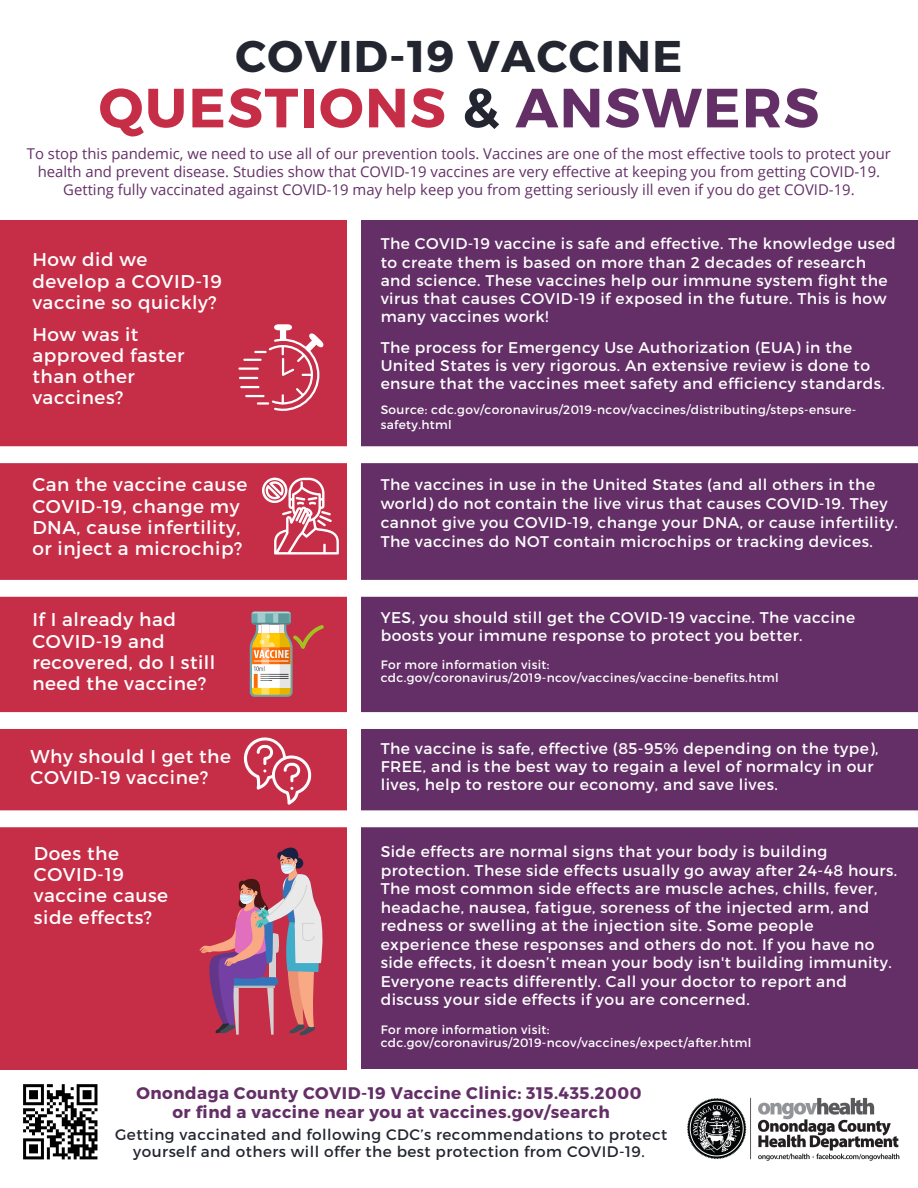
<style>
.page{position:relative;width:918px;height:1188px;background:#fff}
.page>*{position:absolute;margin:0;border:0;box-sizing:border-box;transform-origin:0 0}
.t1{font:700 55.2px "Montserrat";letter-spacing:.03em;color:#c62e47}
.t2{font:700 44.4px "Montserrat";letter-spacing:.03em;color:#232631}
.t3{font:18.45px/21.3px "Montserrat";letter-spacing:.03em;color:#fff}
.t4{font:700 16.8px "Montserrat";letter-spacing:.03em;color:#642f67}
.t5{font:15.45px/18.5px "Montserrat";letter-spacing:.03em;color:#fff}
.t6{font:15.3px/16.8px "Montserrat";letter-spacing:.03em;color:#232631;text-align:center}
.t7{font:14.85px/17.9px "Open Sans";color:#642f67;text-align:center}
.t8{font:12.15px/14.1px "Montserrat";letter-spacing:.03em;color:#fff}
.s1{color:#232631}
.s2{color:#642f67}
</style>
<div class="page">
<div style="left:0;top:220px;width:346px;height:850px;background:#c62e47"></div>
<div style="left:361px;top:220px;width:557px;height:848px;background:#642f67"></div>
<svg style="left:239px;top:324px;width:85px;height:87px"></svg>
<hr style="left:238px;top:368px;width:21px;height:2px;background:#fff">
<svg style="left:199px;top:847px;width:124px;height:188px"></svg>
<svg style="left:262px;top:478px;width:77px;height:77px"></svg>
<svg style="left:250px;top:612px;width:74px;height:85px"></svg>
<div style="left:0;top:446px;width:918px;height:17px;background:#fff"></div>
<div style="left:0;top:580px;width:918px;height:17px;background:#fff"></div>
<div style="left:0;top:712px;width:918px;height:17px;background:#fff"></div>
<div style="left:0;top:810px;width:918px;height:17px;background:#fff"></div>
<img style="left:688px;top:1097px;width:212px;height:63px">
<svg style="left:243px;top:737px;width:69px;height:68px"></svg>
<img style="left:23px;top:1084px;width:75px;height:76px">
<p class="t2" style="left:236px;top:27px;width:448px">COVID-19 VACCINE</p>
<p class="t1" style="left:99px;top:72px;width:722px">QUESTIONS <span class="s1">&amp;</span> <span class="s2">ANSWERS</span></p>
<p class="t7" style="left:27px;top:144px;width:866px">To stop this pandemic, we need to use all of our prevention tools. Vaccines are one of the most effective tools to protect your health and prevent disease. Studies show that COVID-19 vaccines are very effective at keeping you from getting COVID-19.<br>Getting fully vaccinated against COVID-19 may help keep you from getting seriously ill even if you do get COVID-19.</p>
<p class="t3" style="left:32px;top:248px;width:191px">How did we develop a COVID-19 vaccine so quickly?</p>
<p class="t3" style="left:32px;top:323px;width:154px">How was it approved faster than other vaccines?</p>
<p class="t3" style="left:32px;top:473px;width:216px">Can the vaccine cause<br>COVID-19, change my<br>DNA, cause infertility, or inject a microchip?</p>
<p class="t3" style="left:32px;top:608px;width:185px">If I already had<br>COVID-19 and recovered, do I still need the vaccine?</p>
<p class="t3" style="left:31px;top:745px;width:202px">Why should I get the<br>COVID-19 vaccine?</p>
<p class="t3" style="left:34px;top:842px;width:136px">Does the<br>COVID-19 vaccine cause side effects?</p>
<p class="t5" style="left:381px;top:234px;width:517px">The COVID-19 vaccine is safe and effective. The knowledge used to create them is based on more than 2 decades of research and science. These vaccines help our immune system fight the virus that causes COVID-19 if exposed in the future. This is how many vaccines work!</p>
<p class="t5" style="left:381px;top:337px;width:506px">The process for Emergency Use Authorization (EUA) in the<br>United States is very rigorous. An extensive review is done to ensure that the vaccines meet safety and efficiency standards.</p>
<p class="t8" style="left:381px;top:402px;width:477px">Source: cdc.gov/coronavirus/2019-ncov/vaccines/distributing/steps-ensure&shy;safety.html</p>
<p class="t5" style="left:381px;top:475px;width:519px;line-height:19px">The vaccines in use in the United States (and all others in the world) do not contain the live virus that causes COVID-19. They cannot give you COVID-19, change your DNA, or cause infertility.<br>The vaccines do NOT contain microchips or tracking devices.</p>
<p class="t5" style="left:381px;top:608px;width:476px">YES, you should still get the COVID-19 vaccine. The vaccine boosts your immune response to protect you better.</p>
<p class="t8" style="left:381px;top:657px;width:170px">For more information visit:</p>
<p class="t8" style="left:381px;top:670px;width:400px">cdc.gov/coronavirus/2019-ncov/vaccines/vaccine-benefits.html</p>
<p class="t5" style="left:381px;top:739px;width:499px;line-height:18px">The vaccine is safe, effective (85-95% depending on the type),<br>FREE, and is the best way to regain a level of normalcy in our lives, help to restore our economy, and save lives.</p>
<p class="t5" style="left:381px;top:842px;width:518px">Side effects are normal signs that your body is building protection. These side effects usually go away after 24-48 hours.<br>The most common side effects are muscle aches, chills, fever, headache, nausea, fatigue, soreness of the injected arm, and redness or swelling at the injection site. Some people experience these responses and others do not. If you have no side effects, it doesn’t mean your body isn't building immunity.<br>Everyone reacts differently. Call your doctor to report and discuss your side effects if you are concerned.</p>
<p class="t8" style="left:381px;top:1022px;width:170px">For more information visit:</p>
<p class="t8" style="left:381px;top:1035px;width:372px">cdc.gov/coronavirus/2019-ncov/vaccines/expect/after.html</p>
<p class="t4" style="left:136px;top:1082px;width:507px">Onondaga County COVID-19 Vaccine Clinic: 315.435.2000</p>
<p class="t4" style="left:172px;top:1101px;width:439px">or find a vaccine near you at vaccines.gov/search</p>
<p class="t6" style="left:115px;top:1125px;width:554px">Getting vaccinated and following CDC’s recommendations to protect yourself and others will offer the best protection from COVID-19.</p>
</div>
